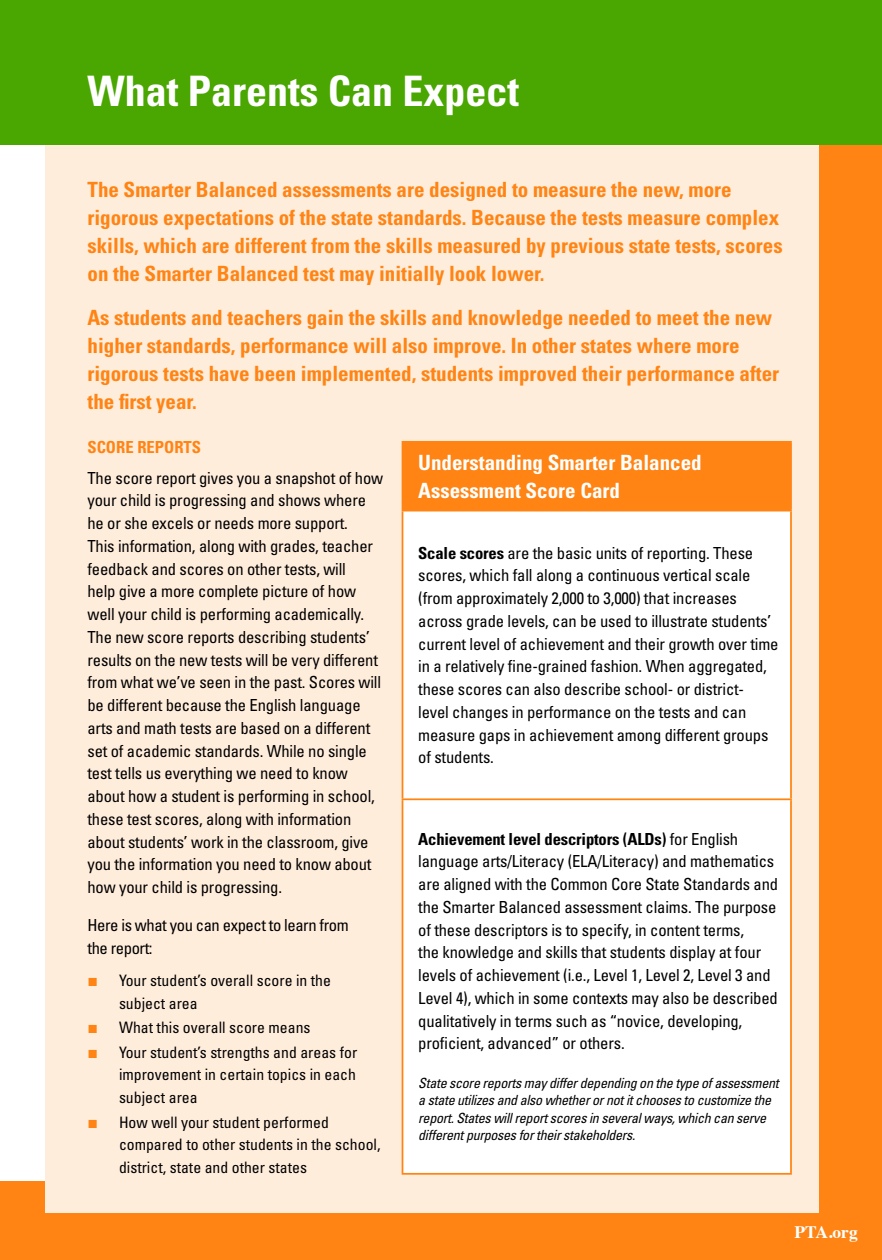
<style>
.page{position:relative;width:882px;height:1260px;background:#fff}
.page>*{position:absolute;margin:0;border:0;box-sizing:border-box;transform-origin:0 0}
.t1{font:700 condensed 42px "Univers LT Std";color:#fff}
.t2{font:700 condensed 21px/28px "Univers LT Std";color:#ff8413}
.t3{font:700 condensed 21px/28px "Univers LT Std";color:#fff}
.t4{font:700 17.5px "Times";color:#fff}
.t5{font:condensed 16.62px/22.8px "Univers LT Std";letter-spacing:-.01em;color:#000}
.t6{font:700 condensed 16.62px "Univers LT Std";color:#ff8413}
.t7{font:condensed 15.75px/22.8px "Univers LT Std";color:#000}
.t8{font:italic condensed 14px/17.5px "Univers LT Std";letter-spacing:-.02em;color:#000}
.s1{font-family:"Arial";font-stretch:normal;font-size:17.5px;color:#ff8413}
.s2{font-weight:700}
</style>
<div class="page">
<div style="left:819px;top:0;width:63px;height:1260px;background:#ff8413"></div>
<div style="left:0;top:1181px;width:850px;height:79px;background:#ff8413"></div>
<div style="left:46px;top:139px;width:773px;height:1074px;background:#ffeddc"></div>
<div style="left:0;top:0;width:882px;height:144px;background:#4aa600"></div>
<div style="left:402px;top:442px;width:389px;height:69px;background:#ff8413"></div>
<div style="left:403px;top:511px;width:387px;height:662px;background:#fff"></div>
<hr style="left:402px;top:441px;width:390px;height:2px;background:#ff8413">
<hr style="left:790px;top:443px;width:2px;height:67px;background:#ff8413">
<hr style="left:402px;top:510px;width:390px;height:1px;background:#ff8413">
<hr style="left:402px;top:511px;width:1px;height:287px;background:#ff8413">
<hr style="left:790px;top:511px;width:2px;height:287px;background:#ff8413">
<hr style="left:402px;top:798px;width:390px;height:2px;background:#ff8413">
<hr style="left:402px;top:800px;width:1px;height:373px;background:#ff8413">
<hr style="left:790px;top:800px;width:2px;height:373px;background:#ff8413">
<hr style="left:402px;top:1173px;width:390px;height:2px;background:#ff8413">
<h1 class="t1" style="left:88px;top:66px;width:433px">What Parents Can Expect</h1>
<p class="t2" style="left:88px;top:175px;width:697px">The Smarter Balanced assessments are designed to measure the new, more rigorous expectations of the state standards. Because the tests measure complex skills, which are different from the skills measured by previous state tests, scores on the Smarter Balanced test may initially look lower.</p>
<p class="t2" style="left:88px;top:303px;width:693px">As students and teachers gain the skills and knowledge needed to meet the new higher standards, performance will also improve. In other states where more rigorous tests have been implemented, students improved their performance after the first year.</p>
<p class="t6" style="left:88px;top:437px;width:115px">SCORE REPORTS</p>
<p class="t5" style="left:88px;top:466px;width:297px">The score report gives you a snapshot of how your child is progressing and shows where he or she excels or needs more support.<br>This information, along with grades, teacher feedback and scores on other tests, will<br>help give a more complete picture of how well your child is performing academically.<br>The new score reports describing students’ results on the new tests will be very different from what we’ve seen in the past. Scores will be different because the English language arts and math tests are based on a different set of academic standards. While no single test tells us everything we need to know about how a student is performing in school, these test scores, along with information about students’ work in the classroom, give you the information you need to know about how your child is progressing.</p>
<p class="t5" style="left:88px;top:914px;width:263px">Here is what you can expect to learn from the report:</p>
<p class="t7" style="left:119px;top:969px;width:214px;text-indent:-32px"><span class="s1">■</span> Your student’s overall score in the subject area</p>
<p class="t7" style="left:88px;top:1016px;width:225px"><span class="s1">■</span> What this overall score means</p>
<p class="t7" style="left:119px;top:1040px;width:240px;text-align:justify;text-indent:-32px"><span class="s1">■</span> Your student’s strengths and areas for improvement in certain topics in each subject area</p>
<p class="t7" style="left:119px;top:1110px;width:263px;text-indent:-32px"><span class="s1">■</span> How well your student performed compared to other students in the school, district, state and other states</p>
<p class="t3" style="left:418px;top:448px;width:285px">Understanding Smarter Balanced<br>Assessment Score Card</p>
<p class="t5" style="left:418px;top:541px;width:362px"><span class="s2">Scale scores</span> are the basic units of reporting. These scores, which fall along a continuous vertical scale (from approximately 2,000 to 3,000) that increases across grade levels, can be used to illustrate students’ current level of achievement and their growth over time in a relatively fine-grained fashion. When aggregated, these scores can also describe school- or district&shy;level changes in performance on the tests and can measure gaps in achievement among different groups of students.</p>
<p class="t5" style="left:418px;top:827px;width:362px"><span class="s2">Achievement level descriptors (ALDs)</span> for English language arts/Literacy (ELA/Literacy) and mathematics are aligned with the Common Core State Standards and the Smarter Balanced assessment claims. The purpose of these descriptors is to specify, in content terms,<br>the knowledge and skills that students display at four levels of achievement (i.e., Level 1, Level 2, Level 3 and Level 4), which in some contexts may also be described qualitatively in terms such as “novice, developing, proficient, advanced” or others.</p>
<p class="t8" style="left:418px;top:1074px;width:362px">State score reports may differ depending on the type of assessment a state utilizes and also whether or not it chooses to customize the report. States will report scores in several ways, which can serve different purposes for their stakeholders.</p>
<p class="t4" style="left:794px;top:1216px;width:65px">PTA.org</p>
</div>
